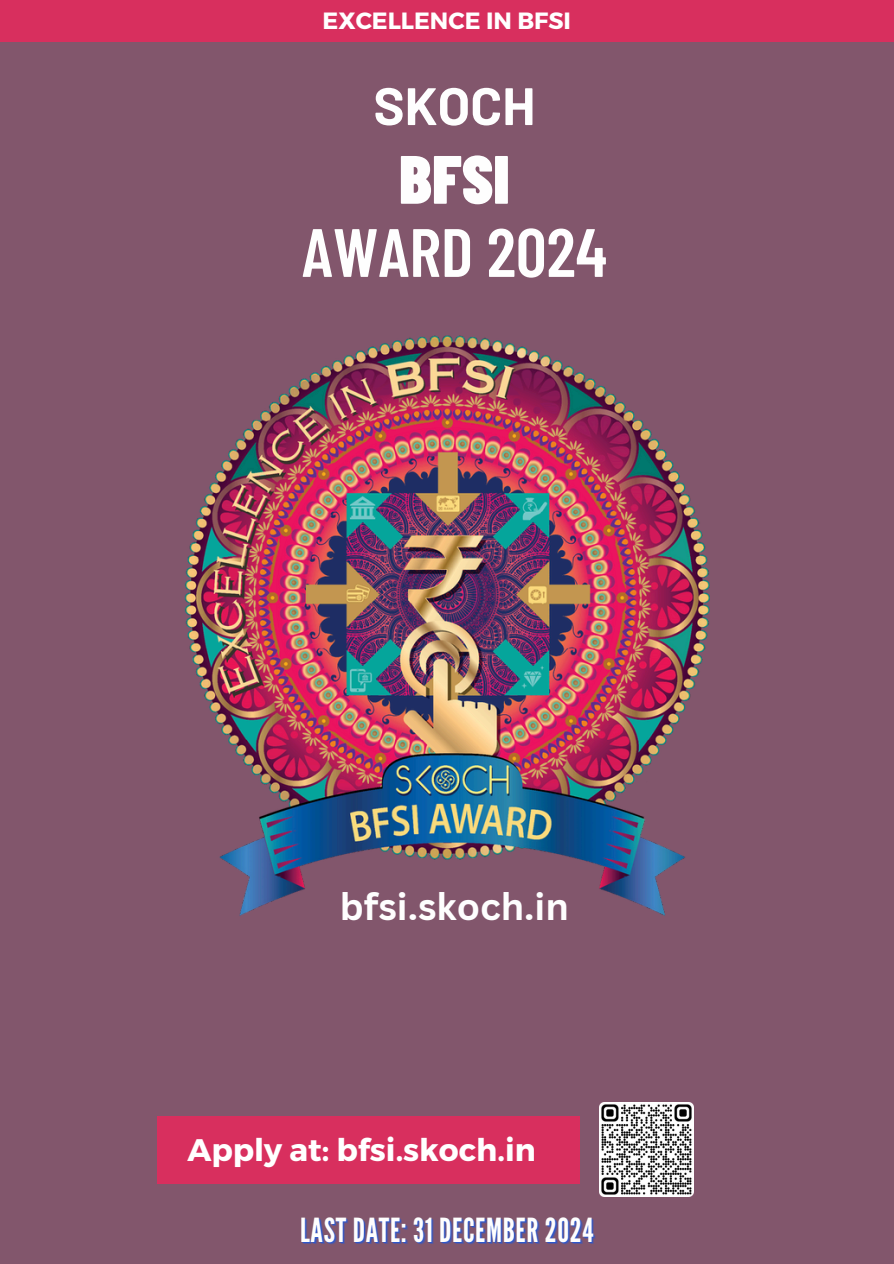
<style>
.page{position:relative;width:894px;height:1264px;background:#fff}
.page>*{position:absolute;margin:0;border:0;box-sizing:border-box;transform-origin:0 0}
.t1{font:600 68.25px/73.1px "Barlow Condensed";color:#fefefe;text-align:center}
.t2{font:700 52.65px "Barlow";color:#fefefe}
.t3{font:700 37.35px "Canva Sans";color:#fefefe}
.t4{font:33.15px "League Gothic";letter-spacing:.02em;color:#fefefe}
.t5{font:700 31.2px "Montserrat";color:#fff}
.t6{font:700 23.55px "Montserrat";color:#fff}
.s1{font-weight:900}
</style>
<div class="page">
<div style="left:0;top:0;width:893px;height:1263px;background:#82566c"></div>
<div style="left:0;top:0;width:893px;height:41px;background:#d82f5e"></div>
<div style="left:157px;top:1115px;width:422px;height:68px;background:#d82f5e"></div>
<img style="left:184px;top:335px;width:525px;height:581px">
<img style="left:599px;top:1102px;width:93px;height:94px">
<h1 class="t6" style="left:322px;top:5px;width:250px">EXCELLENCE IN BFSI</h1>
<h2 class="t2" style="left:373px;top:72px;width:163px">SKOCH</h2>
<h2 class="t1" style="left:302px;top:140px;width:306px"><span class="s1">BFSI<br></span>AWARD 2024</h2>
<p class="t3" style="left:339px;top:879px;width:230px">bfsi.skoch.in</p>
<p class="t5" style="left:187px;top:1129px;width:349px">Apply at: bfsi.skoch.in</p>
<h4 class="t4" style="left:300px;top:1211px;width:295px">LAST DATE: 31 DECEMBER 2024</h4>
</div>
